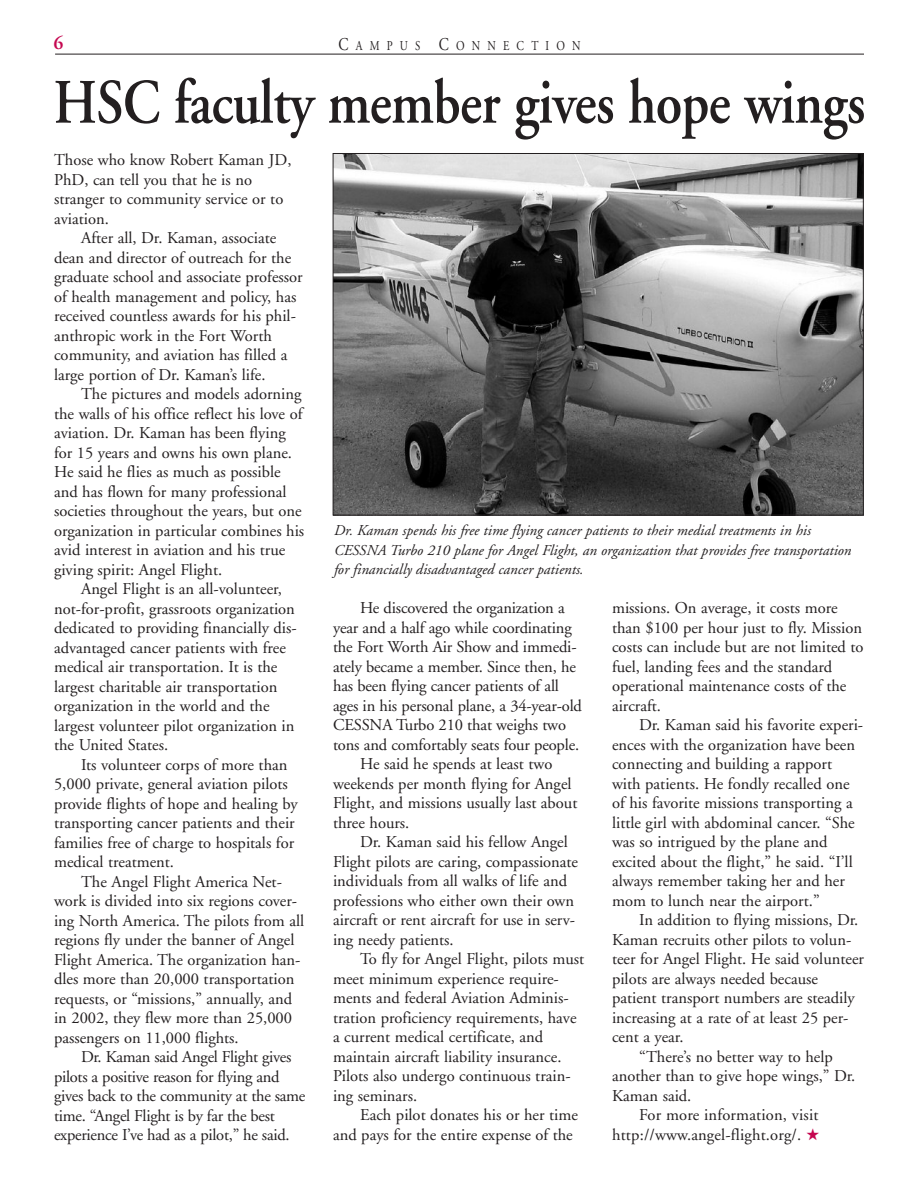
<style>
.page{position:relative;width:918px;height:1188px;background:#fff}
.page>*{position:absolute;margin:0;border:0;box-sizing:border-box;transform-origin:0 0}
.t1{font:600 63px "Adobe Garamond";letter-spacing:-.01em;color:#231f20;scale:.85 1}
.t2{font:600 19.5px "Adobe Garamond";color:#c50750}
.t3{font:16.5px/19.5px "Adobe Garamond";color:#231f20}
.t4{font:16.5px/19.5px "Adobe Garamond";letter-spacing:-.02em;color:#231f20}
.t5{font:italic 15px/19.5px "Adobe Garamond";color:#231f20}
.t6{font:13.5px "Adobe Garamond";letter-spacing:.665em;color:#231f20;scale:.8 1}
.s1{font-size:18px}
.s2{color:#c50750}
</style>
<div class="page">
<hr style="left:55px;top:54px;width:809px;height:1px;background:#231f20">
<img style="left:335px;top:155px;width:527px;height:358px">
<p class="t2" style="left:54px;top:36px;width:11px">6</p>
<p class="t6" style="left:339px;top:40px;width:304px"><span class="s1">C</span>AMPUS <span class="s1">C</span>ONNECTION</p>
<h1 class="t1" style="left:54px;top:78px;width:957px">HSC faculty member gives hope wings</h1>
<p class="t3" style="left:54px;top:152px;width:239px">Those who know Robert Kaman JD,<br>PhD, can tell you that he is no stranger to community service or to aviation.</p>
<p class="t3" style="left:54px;top:230px;width:250px;text-indent:27px">After all, Dr. Kaman, associate dean and director of outreach for the graduate school and associate professor of health management and policy, has received countless awards for his phil&shy;anthropic work in the Fort Worth community, and aviation has filled a large portion of Dr. Kaman’s life.</p>
<p class="t3" style="left:54px;top:386px;width:252px;text-indent:27px">The pictures and models adorning the walls of his office reflect his love of aviation. Dr. Kaman has been flying for 15 years and owns his own plane.<br>He said he flies as much as possible and has flown for many professional societies throughout the years, but one organization in particular combines his avid interest in aviation and his true giving spirit: Angel Flight.</p>
<p class="t3" style="left:54px;top:581px;width:244px;text-indent:27px">Angel Flight is an all-volunteer, not-for-profit, grassroots organization dedicated to providing financially dis&shy;advantaged cancer patients with free medical air transportation. It is the largest charitable air transportation organization in the world and the largest volunteer pilot organization in the United States.</p>
<p class="t3" style="left:54px;top:756px;width:245px;text-indent:27px">Its volunteer corps of more than 5,000 private, general aviation pilots provide flights of hope and healing by transporting cancer patients and their families free of charge to hospitals for medical treatment.</p>
<p class="t3" style="left:54px;top:873px;width:252px;text-indent:27px">The Angel Flight America Net&shy;work is divided into six regions cover&shy;ing North America. The pilots from all regions fly under the banner of Angel Flight America. The organization han&shy;dles more than 20,000 transportation requests, or “missions,” annually, and in 2002, they flew more than 25,000 passengers on 11,000 flights.</p>
<p class="t4" style="left:54px;top:1049px;width:253px;text-indent:27px">Dr. Kaman said Angel Flight gives pilots a positive reason for flying and gives back to the community at the same time. “Angel Flight is by far the best experience I’ve had as a pilot,” he said.</p>
<p class="t5" style="left:334px;top:522px;width:519px">Dr. Kaman spends his free time flying cancer patients to their medial treatments in his<br>CESSNA Turbo 210 plane for Angel Flight, an organization that provides free transportation for financially disadvantaged cancer patients.</p>
<p class="t3" style="left:360px;top:600px;width:206px">He discovered the organization a</p>
<p class="t3" style="left:333px;top:619px;width:240px">year and a half ago while coordinating</p>
<p class="t3" style="left:333px;top:639px;width:245px">the Fort Worth Air Show and immedi-</p>
<p class="t3" style="left:333px;top:658px;width:244px">ately became a member. Since then, he</p>
<p class="t3" style="left:333px;top:678px;width:227px">has been flying cancer patients of all</p>
<p class="t3" style="left:333px;top:697px;width:251px">ages in his personal plane, a 34-year-old</p>
<p class="t3" style="left:333px;top:717px;width:234px">CESSNA Turbo 210 that weighs two</p>
<p class="t3" style="left:333px;top:736px;width:248px">tons and comfortably seats four people.</p>
<p class="t3" style="left:360px;top:756px;width:194px">He said he spends at least two</p>
<p class="t3" style="left:333px;top:775px;width:240px">weekends per month flying for Angel</p>
<p class="t3" style="left:333px;top:795px;width:246px">Flight, and missions usually last about</p>
<p class="t3" style="left:333px;top:814px;width:78px">three hours.</p>
<p class="t3" style="left:360px;top:834px;width:209px">Dr. Kaman said his fellow Angel</p>
<p class="t3" style="left:333px;top:853px;width:247px">Flight pilots are caring, compassionate</p>
<p class="t3" style="left:333px;top:873px;width:236px">individuals from all walks of life and</p>
<p class="t3" style="left:333px;top:892px;width:243px">professions who either own their own</p>
<p class="t3" style="left:333px;top:912px;width:244px">aircraft or rent aircraft for use in serv-</p>
<p class="t3" style="left:333px;top:931px;width:122px">ing needy patients.</p>
<p class="t3" style="left:360px;top:951px;width:226px">To fly for Angel Flight, pilots must</p>
<p class="t3" style="left:333px;top:970px;width:227px">meet minimum experience require-</p>
<p class="t3" style="left:333px;top:990px;width:237px">ments and federal Aviation Adminis-</p>
<p class="t3" style="left:333px;top:1009px;width:245px">tration proficiency requirements, have</p>
<p class="t3" style="left:333px;top:1029px;width:212px">a current medical certificate, and</p>
<p class="t3" style="left:333px;top:1048px;width:230px">maintain aircraft liability insurance.</p>
<p class="t3" style="left:333px;top:1068px;width:239px">Pilots also undergo continuous train-</p>
<p class="t3" style="left:333px;top:1087px;width:86px">ing seminars.</p>
<p class="t3" style="left:360px;top:1107px;width:219px">Each pilot donates his or her time</p>
<p class="t3" style="left:333px;top:1126px;width:241px">and pays for the entire expense of the</p>
<p class="t3" style="left:612px;top:600px;width:253px">missions. On average, it costs more than $100 per hour just to fly. Mission costs can include but are not limited to fuel, landing fees and the standard operational maintenance costs of the aircraft.</p>
<p class="t3" style="left:612px;top:717px;width:253px;text-indent:27px">Dr. Kaman said his favorite experi&shy;ences with the organization have been connecting and building a rapport with patients. He fondly recalled one of his favorite missions transporting a little girl with abdominal cancer. “She was so intrigued by the plane and excited about the flight,” he said. “I’ll always remember taking her and her mom to lunch near the airport.”</p>
<p class="t3" style="left:639px;top:912px;width:221px">In addition to flying missions, Dr.</p>
<p class="t3" style="left:612px;top:931px;width:241px">Kaman recruits other pilots to volun-</p>
<p class="t3" style="left:612px;top:951px;width:254px">teer for Angel Flight. He said volunteer</p>
<p class="t3" style="left:612px;top:970px;width:208px">pilots are always needed because</p>
<p class="t3" style="left:612px;top:990px;width:244px">patient transport numbers are steadily</p>
<p class="t3" style="left:612px;top:1009px;width:238px">increasing at a rate of at least 25 per-</p>
<p class="t3" style="left:612px;top:1029px;width:73px">cent a year.</p>
<p class="t3" style="left:639px;top:1048px;width:195px">“There’s no better way to help</p>
<p class="t3" style="left:612px;top:1068px;width:245px">another than to give hope wings,” Dr.</p>
<p class="t3" style="left:612px;top:1087px;width:81px">Kaman said.</p>
<p class="t3" style="left:639px;top:1107px;width:181px">For more information, visit</p>
<p class="t3" style="left:612px;top:1126px;width:209px">http://www.angel-flight.org/. <span class="s2">★</span></p>
</div>
